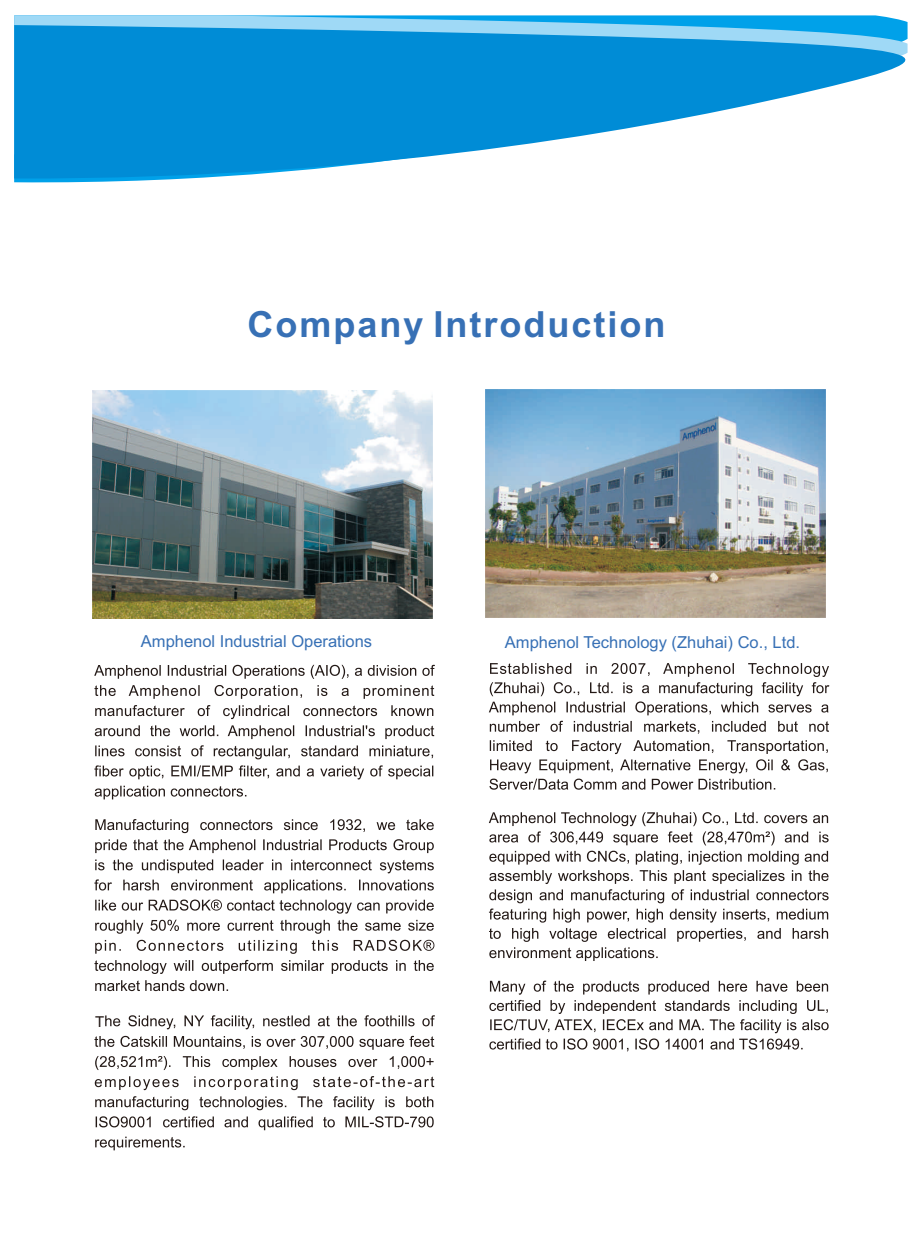
<style>
.page{position:relative;width:919px;height:1238px;background:#fff}
.page>*{position:absolute;margin:0;border:0;box-sizing:border-box;transform-origin:0 0}
.t1{font:700 36px "Arial";letter-spacing:.055em;color:#3770b5}
.t2{font:16.5px "Arial";color:#3770b5}
.t3{font:15px "Arial";color:#231916}
</style>
<div class="page">
<img style="left:485px;top:389px;width:340px;height:228px">
<img style="left:93px;top:390px;width:339px;height:228px">
<svg style="left:94px;top:664px;width:341px;height:269px"></svg>
<svg style="left:94px;top:939px;width:341px;height:211px"></svg>
<svg style="left:488px;top:663px;width:341px;height:388px"></svg>
<svg style="left:14px;top:15px;width:893px;height:10px;background:#57bff0"></svg>
<svg style="left:14px;top:25px;width:894px;height:155px;fill:#008cd6"></svg>
<div style="left:89px;top:1012px;width:16px;height:17px;background:#fff"></div>
<h1 class="t1" style="left:247px;top:311px;width:419px">Company Introduction</h1>
<p class="t2" style="left:141px;top:635px;width:233px">Amphenol Industrial Operations</p>
<p class="t2" style="left:505px;top:636px;width:297px">Amphenol Technology (Zhuhai) Co., Ltd.</p>
<p class="t3" style="left:95px;top:1015px;width:11px">T</p>
</div>
